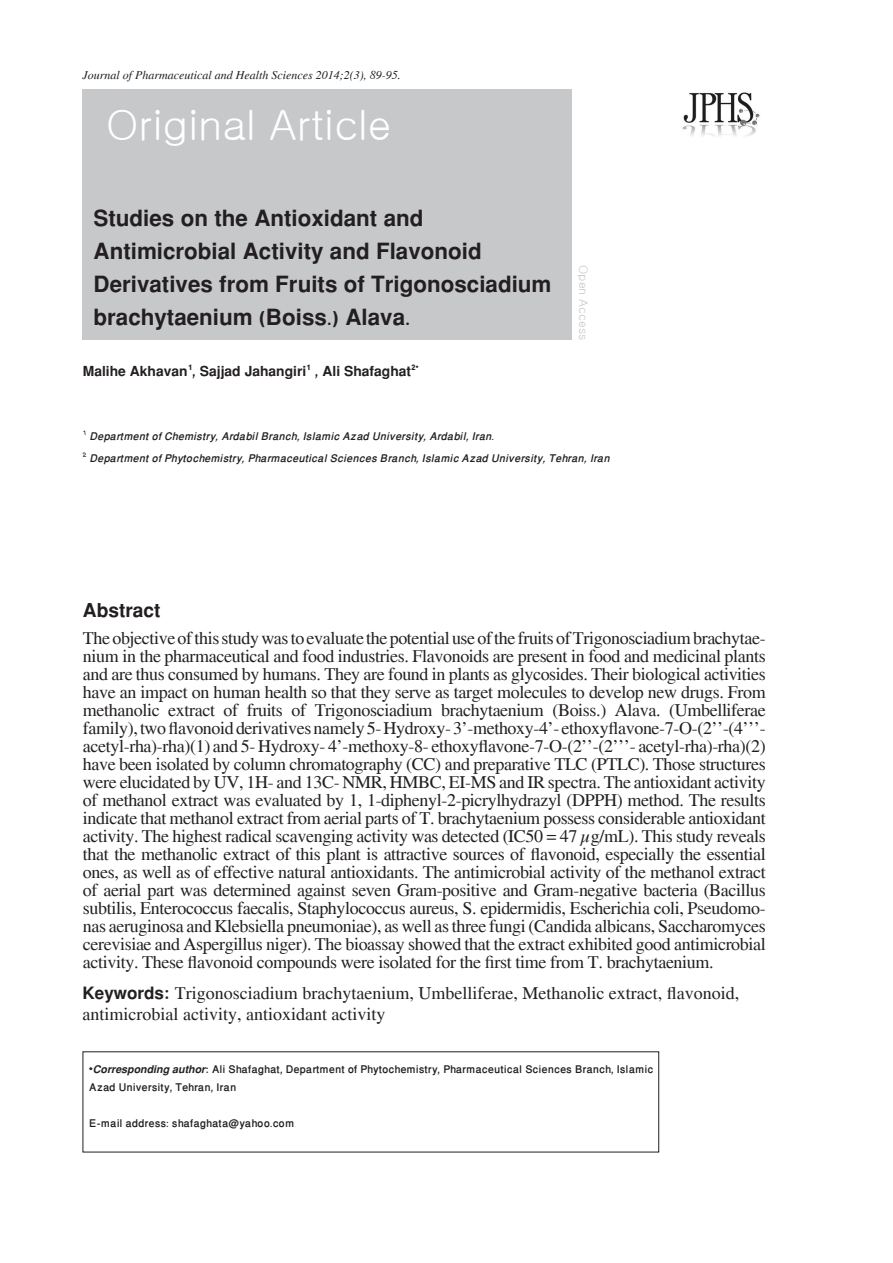
<style>
.page{position:relative;width:893px;height:1263px;background:#fff}
.page>*{position:absolute;margin:0;border:0;box-sizing:border-box;transform-origin:0 0}
.t1{font:42px "Gulim";color:#fff}
.t2{font:700 31.5px/33px "Win Soft Pro";color:#231f20}
.t3{font:700 27px "Win Soft Pro";color:#231f20}
.t4{font:700 19.5px "Win Soft Pro";color:#231f20}
.t5{font:18px/18px "Jaghb Uni";color:#231f20}
.t6{font:italic 500 15px "Win Soft Pro";color:#231f20}
.t7{font:500 15px/18px "Win Soft Pro";color:#231f20}
.t8{font:italic 12px "Jaghb Uni";color:#231f20}
.t9{font:12px "Gulim";color:#c5c6c8}
.s1{font-family:"Win Soft Pro";font-weight:700;font-size:24px}
.s2{font-weight:700;font-style:italic}
</style>
<div class="page">
<div style="left:83px;top:89px;width:489px;height:251px;background:#c7c8ca"></div>
<img style="left:682px;top:92px;width:78px;height:44px">
<p class="t8" style="left:83px;top:67px;width:320px">Journal of Pharmaceutical and Health Sciences 2014;2(3), 89-95.</p>
<h1 class="t1" style="left:106px;top:104px;width:287px">Original Article</h1>
<p class="t2" style="left:94px;top:200px;width:331px">Studies on the Antioxidant and</p>
<p class="t2" style="left:94px;top:233px;width:390px">Antimicrobial Activity and Flavonoid</p>
<p class="t2" style="left:94px;top:266px;width:459px">Derivatives from Fruits of Trigonosciadium brachytaenium (Boiss.) Alava.</p>
<p class="t4" style="left:83px;top:357px;width:337px">Malihe Akhavan<sup>1</sup>, Sajjad Jahangiri<sup>1</sup> , Ali Shafaghat<sup>2*</sup></p>
<p class="t9" style="left:589px;top:265px;width:77px;rotate:90deg">Open Access</p>
<p class="t6" style="left:83px;top:425px;width:413px"><sup>1</sup> Department of Chemistry, Ardabil Branch, Islamic Azad University, Ardabil, Iran.</p>
<p class="t6" style="left:83px;top:447px;width:528px"><sup>2</sup> Department of Phytochemistry, Pharmaceutical Sciences Branch, Islamic Azad University, Tehran, Iran</p>
<h3 class="t3" style="left:83px;top:590px;width:79px">Abstract</h3>
<p class="t5" style="left:83px;top:628px;width:684px;text-align:justify">The objective of this study was to evaluate the potential use of the fruits of Trigonosciadium brachytae&shy;nium in the pharmaceutical and food industries. Flavonoids are present in food and medicinal plants and are thus consumed by humans. They are found in plants as glycosides. Their biological activities have an impact on human health so that they serve as target molecules to develop new drugs. From methanolic extract of fruits of Trigonosciadium brachytaenium (Boiss.) Alava. (Umbelliferae family), two flavonoid derivatives namely 5- Hydroxy- 3’-methoxy-4’- ethoxyflavone-7-O-(2’’-(4’’’- acetyl-rha)-rha)(1) and 5- Hydroxy- 4’-methoxy-8- ethoxyflavone-7-O-(2’’-(2’’’- acetyl-rha)-rha)(2) have been isolated by column chromatography (CC) and preparative TLC (PTLC). Those structures were elucidated by UV, 1H- and 13C- NMR, HMBC, EI-MS and IR spectra. The antioxidant activity of methanol extract was evaluated by 1, 1-diphenyl-2-picrylhydrazyl (DPPH) method. The results indicate that methanol extract from aerial parts of T. brachytaenium possess considerable antioxidant activity. The highest radical scavenging activity was detected (IC50 = 47 μg/mL). This study reveals that the methanolic extract of this plant is attractive sources of flavonoid, especially the essential ones, as well as of effective natural antioxidants. The antimicrobial activity of the methanol extract of aerial part was determined against seven Gram-positive and Gram-negative bacteria (Bacillus subtilis, Enterococcus faecalis, Staphylococcus aureus, S. epidermidis, Escherichia coli, Pseudomo&shy;nas aeruginosa and Klebsiella pneumoniae), as well as three fungi (Candida albicans, Saccharomyces cerevisiae and Aspergillus niger). The bioassay showed that the extract exhibited good antimicrobial activity. These flavonoid compounds were isolated for the first time from T. brachytaenium.</p>
<p class="t5" style="left:83px;top:981px;width:658px;line-height:21.6px"><span class="s1">Keywords:</span> Trigonosciadium brachytaenium, Umbelliferae, Methanolic extract, flavonoid, antimicrobial activity, antioxidant activity</p>
<p class="t7" style="left:89px;top:1060px;width:565px"><span class="s2">*Corresponding author:</span> Ali Shafaghat, Department of Phytochemistry, Pharmaceutical Sciences Branch, Islamic<br>Azad University, Tehran, Iran</p>
<p class="t7" style="left:89px;top:1114px;width:206px">E-mail address: shafaghata@yahoo.com</p>
</div>
